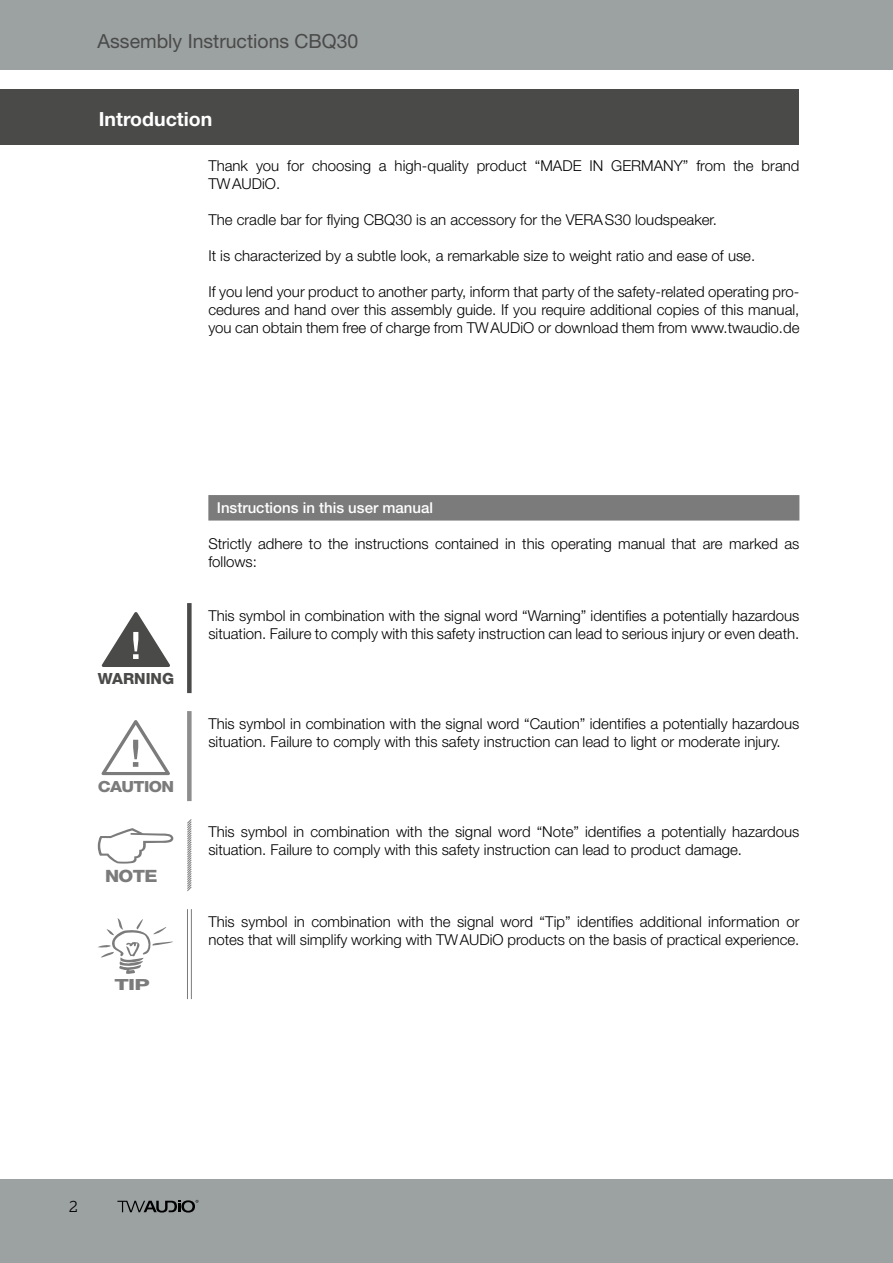
<style>
.page{position:relative;width:893px;height:1263px;background:#fff}
.page>*{position:absolute;margin:0;border:0;box-sizing:border-box;transform-origin:0 0}
.t1{font:19.5px "Helvetica Neue LT Std";color:#4a4a49}
.t2{font:700 19.5px "Helvetica Neue LT Std";color:#fff}
.t3{font:800 16.95px "Helvetica Neue LT Std";color:#7c7b7b;scale:1.12 1}
.t4{font:300 16.5px "Lexia";color:#000}
.t5{font:800 15.45px "Helvetica Neue LT Std";letter-spacing:-.035em;color:#7c7b7b;scale:1.11 1}
.t6{font:800 15.45px "Helvetica Neue LT Std";color:#4a4a49}
.t7{font:800 15.45px "Helvetica Neue LT Std";letter-spacing:-.035em;color:#7c7b7b;scale:1.46 1}
.t8{font:300 15px/18px "Helvetica Neue LT Std";color:#000}
.t9{font:500 15px "Helvetica Neue LT Std";color:#fff}
</style>
<div class="page">
<div style="left:0;top:0;width:893px;height:69px;background:#9ca1a2"></div>
<div style="left:0;top:1179px;width:893px;height:84px;background:#9ca1a2"></div>
<svg style="left:117px;top:1200px;width:81px;height:12px"></svg>
<div style="left:0;top:89px;width:151px;height:55px;background:#4a4a49"></div>
<div style="left:45px;top:89px;width:754px;height:55px;background:#4a4a49"></div>
<div style="left:208px;top:495px;width:591px;height:26px;background:#7c7b7b"></div>
<div style="left:187px;top:603px;width:5px;height:90px;background:#4a4a49"></div>
<svg style="left:98px;top:828px;width:75px;height:35px"></svg>
<svg style="left:98px;top:918px;width:75px;height:56px"></svg>
<svg style="left:101px;top:720px;width:69px;height:55px"></svg>
<svg style="left:102px;top:612px;width:68px;height:55px"></svg>
<div style="left:187px;top:711px;width:5px;height:90px;background:#8d8d8d"></div>
<svg style="left:187px;top:819px;width:5px;height:72px"></svg>
<hr style="left:191px;top:909px;width:1px;height:90px;background:#7c7b7b">
<hr style="left:187px;top:909px;width:1px;height:90px;background:#7c7b7b">
<h1 class="t1" style="left:98px;top:29px;width:262px">Assembly Instructions CBQ30</h1>
<h1 class="t2" style="left:99px;top:107px;width:115px">Introduction</h1>
<p class="t8" style="left:208px;top:156px;width:593px">Thank you for choosing a high-quality product “MADE IN GERMANY” from the brand<br>TWAUDiO.</p>
<p class="t8" style="left:208px;top:210px;width:510px">The cradle bar for flying CBQ30 is an accessory for the VERAS30 loudspeaker.</p>
<p class="t8" style="left:208px;top:246px;width:548px">It is characterized by a subtle look, a remarkable size to weight ratio and ease of use.</p>
<p class="t8" style="left:208px;top:282px;width:593px;text-align:justify">If you lend your product to another party, inform that party of the safety-related operating pro&shy;cedures and hand over this assembly guide. If you require additional copies of this manual, you can obtain them free of charge from TWAUDiO or download them from www.twaudio.de</p>
<p class="t9" style="left:217px;top:499px;width:218px">Instructions in this user manual</p>
<p class="t8" style="left:208px;top:534px;width:593px">Strictly adhere to the instructions contained in this operating manual that are marked as follows:</p>
<p class="t6" style="left:98px;top:669px;width:78px">WARNING</p>
<p class="t5" style="left:98px;top:777px;width:70px">CAUTION</p>
<p class="t3" style="left:105px;top:865px;width:48px">NOTE</p>
<p class="t7" style="left:114px;top:975px;width:26px">TIP</p>
<p class="t8" style="left:208px;top:606px;width:593px">This symbol in combination with the signal word “Warning” identifies a potentially hazardous situation. Failure to comply with this safety instruction can lead to serious injury or even death.</p>
<p class="t8" style="left:208px;top:714px;width:593px">This symbol in combination with the signal word “Caution” identifies a potentially hazardous situation. Failure to comply with this safety instruction can lead to light or moderate injury.</p>
<p class="t8" style="left:208px;top:822px;width:593px">This symbol in combination with the signal word “Note” identifies a potentially hazardous situation. Failure to comply with this safety instruction can lead to product damage.</p>
<p class="t8" style="left:208px;top:912px;width:593px">This symbol in combination with the signal word “Tip” identifies additional information or notes that will simplify working with TWAUDiO products on the basis of practical experience.</p>
<p class="t4" style="left:69px;top:1196px;width:10px">2</p>
</div>
